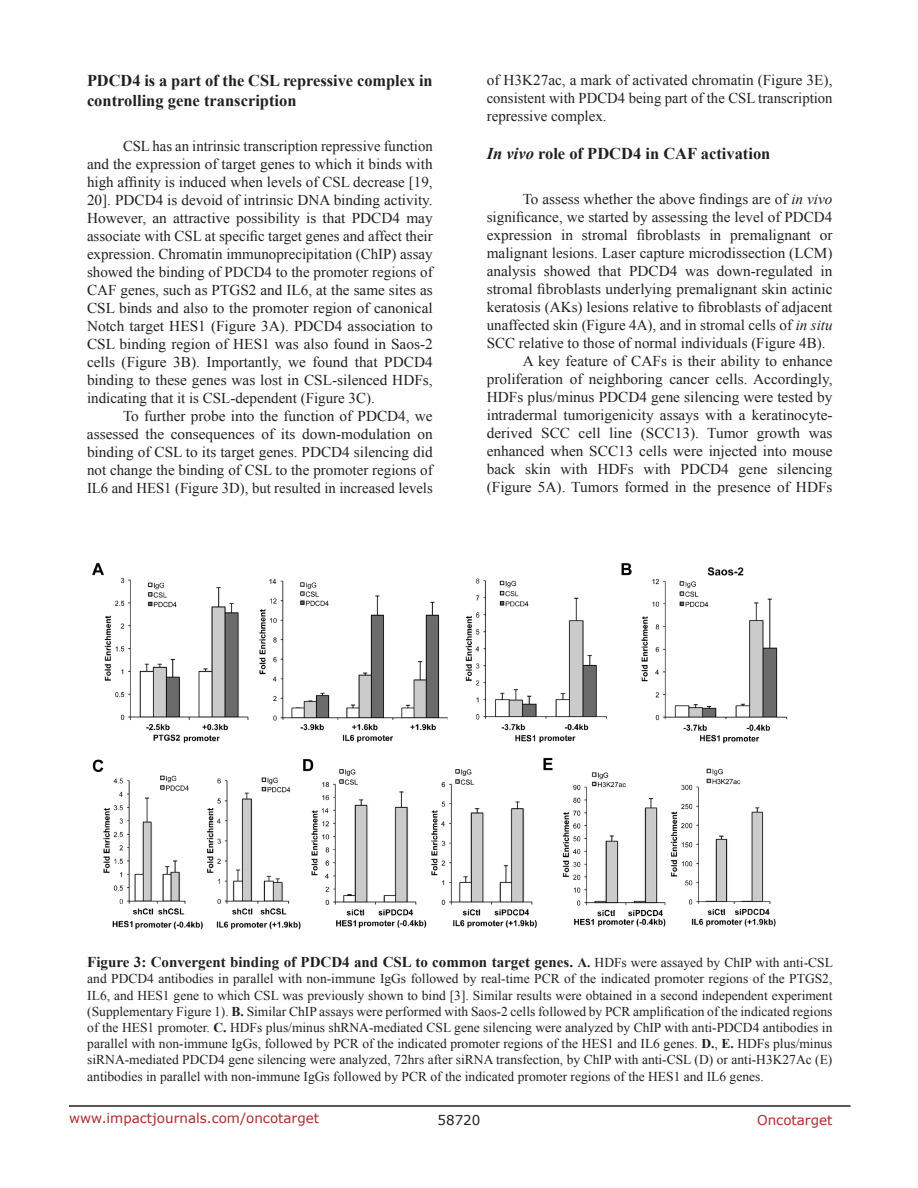
<style>
.page{position:relative;width:918px;height:1188px;background:#fff}
.page>*{position:absolute;margin:0;border:0;box-sizing:border-box;transform-origin:0 0}
.t1{font:700 16.5px/19.8px "Times New Roman";color:#221f22}
.t2{font:15px/18px "Times New Roman";color:#221f22;text-align:justify}
.t3{font:700 15px "Times New Roman";color:#221f22}
.t4{font:13.5px/16.2px "Times New Roman";color:#221f22;text-align:justify}
.t5{font:13.5px "Verdana";color:#ac2b31}
.t6{font:13.5px "Verdana";color:#221f22}
.s1{font-style:italic}
.s2{font-size:13.5px}
.s3{font-weight:400;font-size:13.5px}
.s4{font-weight:700}
</style>
<div class="page">
<hr style="left:69px;top:1105px;width:781px;height:2px;background:#231f20">
<img style="left:92px;top:562px;width:696px;height:368px">
<p class="t1" style="left:87px;top:70px;width:347px">PDCD4 is a part of the CSL repressive complex in controlling gene transcription</p>
<p class="t2" style="left:87px;top:137px;width:347px;text-indent:36px">CSL has an intrinsic transcription repressive function and the expression of target genes to which it binds with high affinity is induced when levels of CSL decrease [19, 20]. PDCD4 is devoid of intrinsic DNA binding activity.<br>However, an attractive possibility is that PDCD4 may associate with CSL at specific target genes and affect their expression. Chromatin immunoprecipitation (ChIP) assay showed the binding of PDCD4 to the promoter regions of CAF genes, such as PTGS2 and IL6, at the same sites as CSL binds and also to the promoter region of canonical Notch target HES1 (Figure 3A). PDCD4 association to CSL binding region of HES1 was also found in Saos-2 cells (Figure 3B). Importantly, we found that PDCD4 binding to these genes was lost in CSL-silenced HDFs, indicating that it is CSL-dependent (Figure 3C).</p>
<p class="t2" style="left:87px;top:407px;width:347px;text-indent:36px">To further probe into the function of PDCD4, we assessed the consequences of its down-modulation on binding of CSL to its target genes. PDCD4 silencing did not change the binding of CSL to the promoter regions of IL6 and HES1 (Figure 3D), but resulted in increased levels</p>
<p class="t2" style="left:487px;top:71px;width:347px">of H3K27ac, a mark of activated chromatin (Figure 3E), consistent with PDCD4 being part of the CSL transcription repressive complex.</p>
<p class="t1" style="left:487px;top:143px;width:285px"><span class="s1">In vivo</span> role of PDCD4 in CAF activation</p>
<p class="t2" style="left:523px;top:190px;width:311px">To assess whether the above findings are of <span class="s1">in vivo</span></p>
<p class="t2" style="left:487px;top:208px;width:347px">significance, we started by assessing the level of PDCD4</p>
<p class="t2" style="left:487px;top:226px;width:347px">expression in stromal fibroblasts in premalignant or</p>
<p class="t2" style="left:487px;top:244px;width:347px">malignant lesions. Laser capture microdissection (LCM)</p>
<p class="t2" style="left:487px;top:262px;width:347px">analysis showed that PDCD4 was down-regulated in</p>
<p class="t2" style="left:487px;top:280px;width:347px">stromal fibroblasts underlying premalignant skin actinic</p>
<p class="t2" style="left:487px;top:298px;width:347px">keratosis (AKs) lesions relative to fibroblasts of adjacent</p>
<p class="t2" style="left:487px;top:316px;width:347px">unaffected skin (Figure 4A), and in stromal cells of <span class="s1">in situ</span></p>
<p class="t2" style="left:487px;top:334px;width:340px">SCC relative to those of normal individuals (Figure 4B).</p>
<p class="t2" style="left:523px;top:352px;width:311px">A key feature of CAFs is their ability to enhance</p>
<p class="t2" style="left:487px;top:370px;width:347px">proliferation of neighboring cancer cells. Accordingly,</p>
<p class="t2" style="left:487px;top:388px;width:347px">HDFs plus/minus PDCD4 gene silencing were tested by</p>
<p class="t2" style="left:487px;top:406px;width:347px">intradermal tumorigenicity assays with a keratinocyte-</p>
<p class="t2" style="left:487px;top:424px;width:347px">derived SCC cell line (SCC13). Tumor growth was</p>
<p class="t2" style="left:487px;top:442px;width:347px">enhanced when SCC13 cells were injected into mouse</p>
<p class="t2" style="left:487px;top:460px;width:347px">back skin with HDFs with PDCD4 gene silencing</p>
<p class="t2" style="left:487px;top:478px;width:347px">(Figure 5A). Tumors formed in the presence of HDFs</p>
<p class="t3" style="left:87px;top:952px;width:747px">Figure 3: Convergent binding of PDCD4 and CSL to common target genes. <span class="s2">A.</span> <span class="s3">HDFs were assayed by ChIP with anti-CSL</span></p>
<p class="t4" style="left:87px;top:971px;width:747px">and PDCD4 antibodies in parallel with non-immune IgGs followed by real-time PCR of the indicated promoter regions of the PTGS2, IL6, and HES1 gene to which CSL was previously shown to bind [3]. Similar results were obtained in a second independent experiment (Supplementary Figure 1). <span class="s4">B.</span> Similar ChIP assays were performed with Saos-2 cells followed by PCR amplification of the indicated regions of the HES1 promoter. <span class="s4">C.</span> HDFs plus/minus shRNA-mediated CSL gene silencing were analyzed by ChIP with anti-PDCD4 antibodies in parallel with non-immune IgGs, followed by PCR of the indicated promoter regions of the HES1 and IL6 genes. <span class="s4">D.</span>, <span class="s4">E.</span> HDFs plus/minus siRNA-mediated PDCD4 gene silencing were analyzed, 72hrs after siRNA transfection, by ChIP with anti-CSL (D) or anti-H3K27Ac (E) antibodies in parallel with non-immune IgGs followed by PCR of the indicated promoter regions of the HES1 and IL6 genes.</p>
<p class="t5" style="left:69px;top:1109px;width:252px">www.impactjournals.com/oncotarget</p>
<p class="t6" style="left:438px;top:1111px;width:44px">58720</p>
<p class="t5" style="left:757px;top:1111px;width:77px">Oncotarget</p>
</div>
